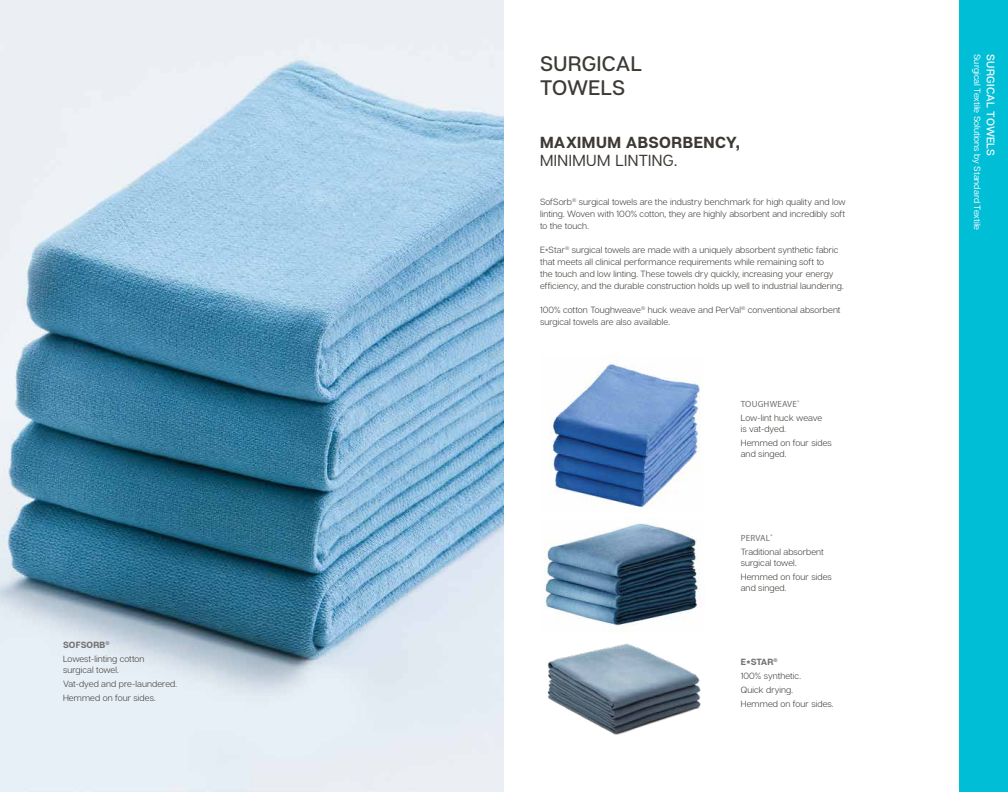
<style>
.page{position:relative;width:1008px;height:792px;background:#fff}
.page>*{position:absolute;margin:0;border:0;box-sizing:border-box;transform-origin:0 0}
.t1{font:500 21px/24px "Articulat CF";letter-spacing:.015em;color:#3d3935}
.t2{font:700 16px "Articulat CF";letter-spacing:.03em;color:#3d3935}
.t3{font:16px "Articulat CF";letter-spacing:.03em;color:#3d3935}
.t4{font:500 11px "Articulat CF";letter-spacing:.02em;color:#fff}
.t5{font:300 9px/14px "Articulat CF";letter-spacing:.01em;color:#3d3935}
.t6{font:9px "Articulat CF";color:#fff}
.t7{font:9px "Myriad Pro";letter-spacing:.02em;color:#717073}
.s1{font-weight:700;color:#717073}
</style>
<div class="page">
<img style="left:544px;top:522px;width:155px;height:110px">
<img style="left:547px;top:643px;width:154px;height:92px">
<img style="left:550px;top:364px;width:150px;height:145px">
<img style="left:0;top:0;width:504px;height:792px">
<div style="left:959px;top:0;width:49px;height:792px;background:#00bed6"></div>
<p class="t5" style="left:63px;top:638px;width:83px"><span class="s1">SOFSORB</span><sup>®<br></sup>Lowest-linting cotton</p>
<p class="t5" style="left:63px;top:663px;width:116px">surgical towel.<br>Vat-dyed and pre-laundered.<br>Hemmed on four sides.</p>
<h1 class="t1" style="left:540px;top:52px;width:103px">SURGICAL<br>TOWELS</h1>
<h2 class="t2" style="left:540px;top:132px;width:201px">MAXIMUM ABSORBENCY,</h2>
<h2 class="t3" style="left:540px;top:151px;width:139px">MINIMUM LINTING.</h2>
<p class="t5" style="left:540px;top:196px;width:307px;line-height:12px;text-align:justify">SofSorb<sup>®</sup> surgical towels are the industry benchmark for high quality and low linting. Woven with 100% cotton, they are highly absorbent and incredibly soft to the touch.</p>
<p class="t5" style="left:540px;top:244px;width:305px;line-height:12px">E*Star<sup>®</sup> surgical towels are made with a uniquely absorbent synthetic fabric that meets all clinical performance requirements while remaining soft to<br>the touch and low linting. These towels dry quickly, increasing your energy efficiency, and the durable construction holds up well to industrial laundering.</p>
<p class="t5" style="left:540px;top:304px;width:302px;line-height:12px">100% cotton Toughweave<sup>®</sup> huck weave and PerVal<sup>®</sup> conventional absorbent surgical towels are also available.</p>
<p class="t7" style="left:741px;top:398px;width:60px">TOUGHWEAVE<sup>®</sup></p>
<p class="t5" style="left:741px;top:413px;width:83px;line-height:10.8px">Low-lint huck weave is vat-dyed.</p>
<p class="t5" style="left:741px;top:437px;width:92px;line-height:10.8px">Hemmed on four sides and singed.</p>
<p class="t7" style="left:741px;top:533px;width:33px">PERVAL<sup>®</sup></p>
<p class="t5" style="left:741px;top:547px;width:85px;line-height:10.8px">Traditional absorbent surgical towel.</p>
<p class="t5" style="left:741px;top:572px;width:92px;line-height:10.8px">Hemmed on four sides and singed.</p>
<p class="t5" style="left:741px;top:655px;width:94px"><span class="s1">E*STAR</span><sup>®<br></sup>100% synthetic.<br>Quick drying.<br>Hemmed on four sides.</p>
<p class="t6" style="left:983px;top:54px;width:178px;rotate:90deg">Surgical Textile Solutions by Standard Textile</p>
<p class="t4" style="left:997px;top:54px;width:104px;rotate:90deg">SURGICAL TOWELS</p>
</div>
